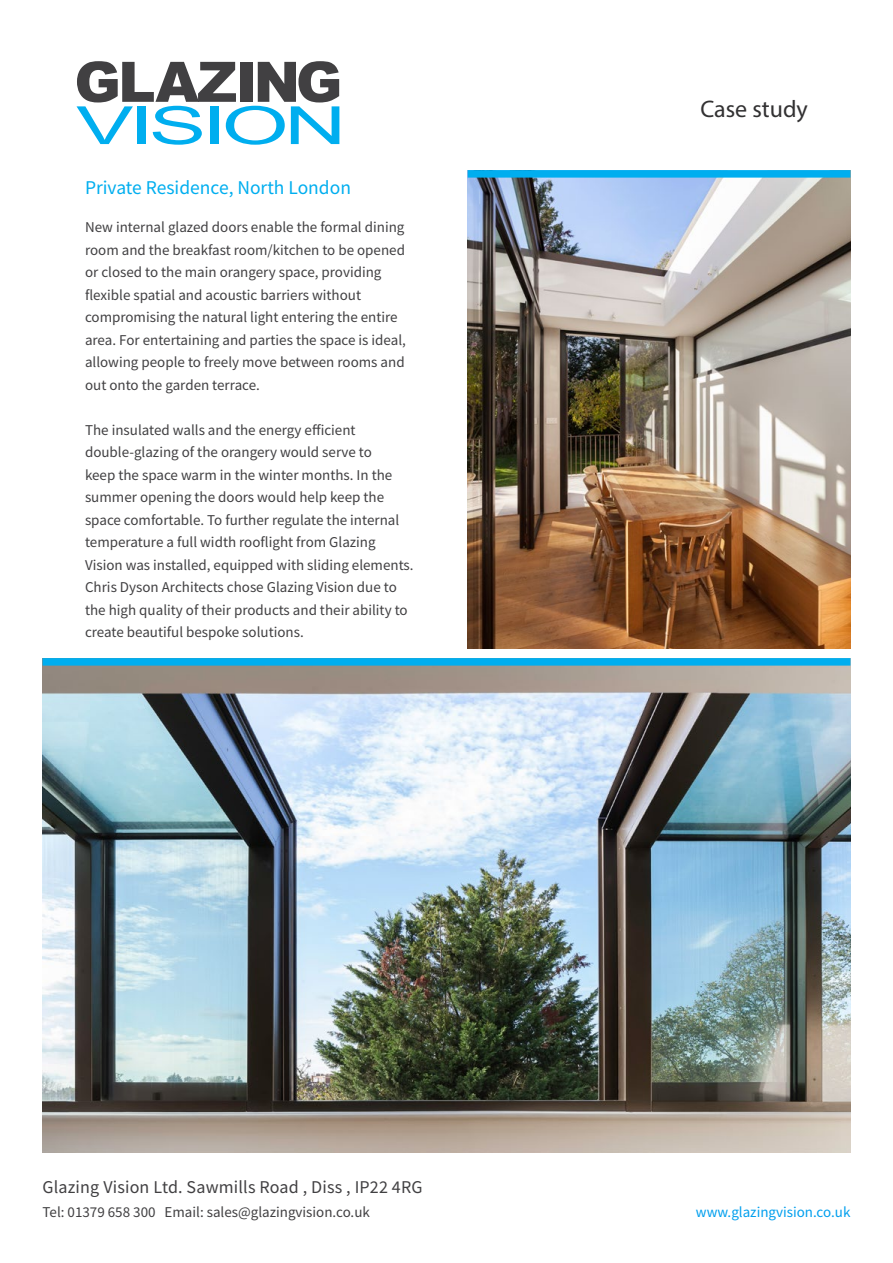
<style>
.page{position:relative;width:893px;height:1263px;background:#fff}
.page>*{position:absolute;margin:0;border:0;box-sizing:border-box;transform-origin:0 0}
.t1{font:24px "Myriad Pro";color:#323132}
.t2{font:19.5px "Source Sans Pro";color:#00aeef}
.t3{font:18px "Source Sans Pro";letter-spacing:.01em;color:#414042}
.t4{font:15px/22.5px "Source Sans Pro";color:#414042}
.t5{font:15px "Source Sans Pro";color:#009fee}
</style>
<div class="page">
<img style="left:43px;top:666px;width:807px;height:486px">
<img style="left:468px;top:178px;width:382px;height:470px">
<svg style="left:77px;top:61px;width:262px;height:84px"></svg>
<div style="left:468px;top:170px;width:382px;height:8px;background:#00aeef"></div>
<div style="left:43px;top:658px;width:807px;height:8px;background:#00aeef"></div>
<h2 class="t2" style="left:85px;top:175px;width:267px">Private Residence, North London</h2>
<p class="t4" style="left:85px;top:216px;width:322px">New internal glazed doors enable the formal dining room and the breakfast room/kitchen to be opened or closed to the main orangery space, providing flexible spatial and acoustic barriers without compromising the natural light entering the entire area. For entertaining and parties the space is ideal, allowing people to freely move between rooms and out onto the garden terrace.</p>
<p class="t4" style="left:85px;top:419px;width:330px">The insulated walls and the energy efficient double-glazing of the orangery would serve to<br>keep the space warm in the winter months. In the summer opening the doors would help keep the space comfortable. To further regulate the internal temperature a full width rooflight from Glazing Vision was installed, equipped with sliding elements.<br>Chris Dyson Architects chose Glazing Vision due to the high quality of their products and their ability to create beautiful bespoke solutions.</p>
<h1 class="t1" style="left:700px;top:94px;width:109px">Case study</h1>
<p class="t3" style="left:43px;top:1175px;width:382px">Glazing Vision Ltd. Sawmills Road , Diss , IP22 4RG</p>
<p class="t4" style="left:43px;top:1200px;width:329px">Tel: 01379 658 300 Email: sales@glazingvision.co.uk</p>
<p class="t5" style="left:696px;top:1202px;width:156px">www.glazingvision.co.uk</p>
</div>
